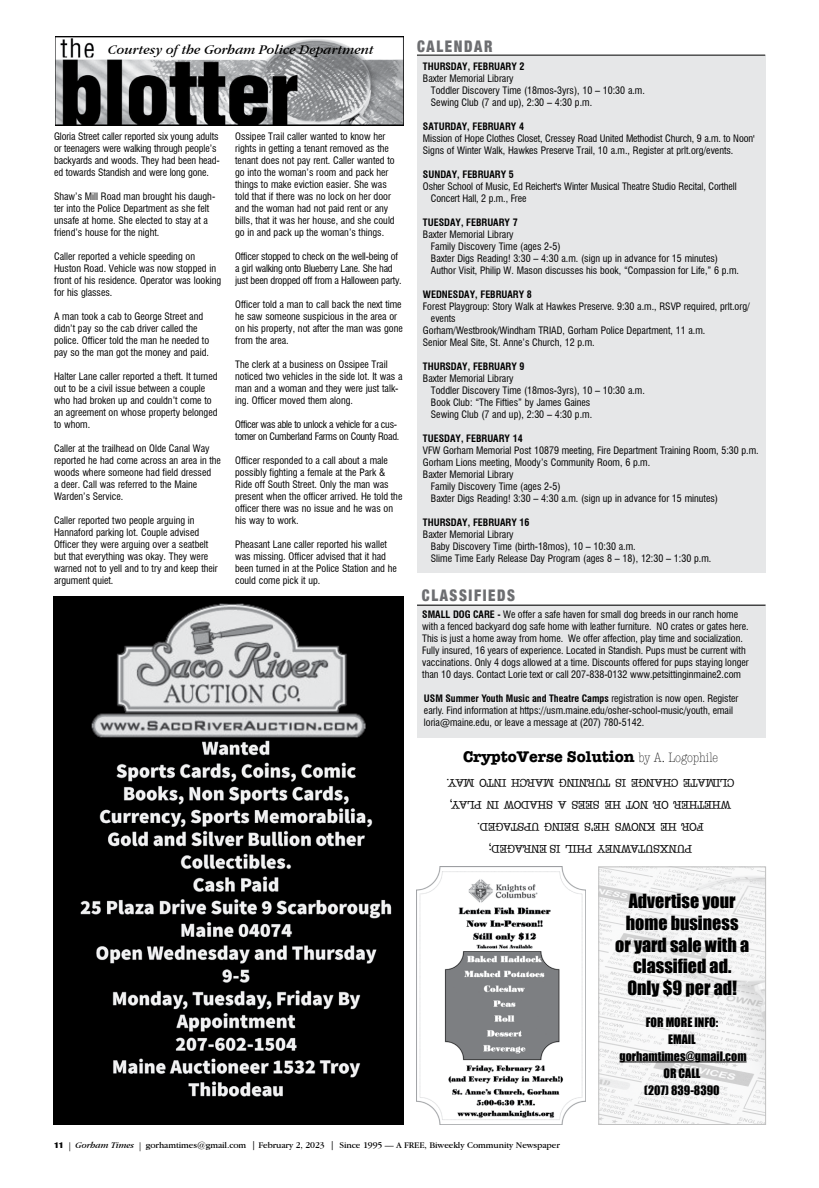
<style>
.page{position:relative;width:819px;height:1188px;background:#fff}
.page>*{position:absolute;margin:0;border:0;box-sizing:border-box;transform-origin:0 0}
.t1{font:18px/21.6px "Impact";color:#000;text-align:center}
.t2{font:700 16px "American Typewriter";color:#000}
.t3{font:900 condensed 16px "Helvetica Neue";letter-spacing:.11em;color:#6d6e71;scale:.92 1}
.t4{font:italic 13.8px "Garamond IT Cby BT";color:#000}
.t5{font:12px/17px "Impact";color:#000;text-align:center}
.t6{font:11.5px/22px "American Typewriter";letter-spacing:-.03em;color:#000;text-align:center}
.t7{font:condensed 10px/12px "Swiss 721 BT";color:#000}
.t8{font:700 condensed 10px "Swiss 721 BT";color:#000}
.t9{font:condensed 10px/12px "Swiss 721 BT";letter-spacing:-.02em;color:#000}
.t10{font:condensed 10px/12px "Swiss 721 BT";letter-spacing:-.03em;color:#000}
.t11{font:9px "Garamond IT Cby BT";letter-spacing:-.01em;color:#000}
.s1{font-weight:700}
.s2{font-weight:300;font-stretch:condensed;font-size:14px}
.s3{font-family:"Helvetica Neue";font-weight:900;font-stretch:condensed;font-size:8px}
.s4{font-family:"Adobe Garamond Pro"}
.s5{font-style:italic}
</style>
<div class="page">
<div style="left:417px;top:55px;width:348px;height:517px;background:#e6e7e8"></div>
<hr style="left:417px;top:55px;width:348px;height:1px;background:#000">
<div style="left:417px;top:605px;width:349px;height:133px;background:#e6e7e8"></div>
<hr style="left:417px;top:605px;width:348px;height:1px;background:#000">
<img style="left:55px;top:36px;width:349px;height:89px">
<img style="left:54px;top:597px;width:349px;height:528px">
<img style="left:416px;top:866px;width:169px;height:259px">
<img style="left:600px;top:868px;width:164px;height:255px">
<hr style="left:619px;top:1062px;width:128px;height:1px;background:#000">
<h3 class="t4" style="left:108px;top:42px;width:267px">Courtesy of the Gorham Police Department</h3>
<p class="t7" style="left:54px;top:131px;width:167px">Gloria Street caller reported six young adults or teenagers were walking through people’s backyards and woods. They had been head&shy;ed towards Standish and were long gone.</p>
<p class="t7" style="left:54px;top:191px;width:163px">Shaw’s Mill Road man brought his daugh&shy;ter into the Police Department as she felt unsafe at home. She elected to stay at a friend’s house for the night.</p>
<p class="t7" style="left:54px;top:251px;width:169px">Caller reported a vehicle speeding on Huston Road. Vehicle was now stopped in front of his residence. Operator was looking for his glasses.</p>
<p class="t7" style="left:54px;top:311px;width:157px">A man took a cab to George Street and didn’t pay so the cab driver called the police. Officer told the man he needed to pay so the man got the money and paid.</p>
<p class="t7" style="left:54px;top:371px;width:165px">Halter Lane caller reported a theft. It turned out to be a civil issue between a couple who had broken up and couldn’t come to an agreement on whose property belonged to whom.</p>
<p class="t7" style="left:54px;top:443px;width:168px">Caller at the trailhead on Olde Canal Way reported he had come across an area in the woods where someone had field dressed<br>a deer. Call was referred to the Maine Warden’s Service.</p>
<p class="t7" style="left:54px;top:515px;width:165px">Caller reported two people arguing in Hannaford parking lot. Couple advised Officer they were arguing over a seatbelt but that everything was okay. They were warned not to yell and to try and keep their argument quiet.</p>
<p class="t7" style="left:235px;top:131px;width:161px">Ossipee Trail caller wanted to know her rights in getting a tenant removed as the tenant does not pay rent. Caller wanted to go into the woman’s room and pack her things to make eviction easier. She was told that if there was no lock on her door and the woman had not paid rent or any bills, that it was her house, and she could go in and pack up the woman’s things.</p>
<p class="t9" style="left:235px;top:251px;width:168px">Officer stopped to check on the well-being of a girl walking onto Blueberry Lane. She had just been dropped off from a Halloween party.</p>
<p class="t7" style="left:235px;top:299px;width:169px">Officer told a man to call back the next time he saw someone suspicious in the area or on his property, not after the man was gone from the area.</p>
<p class="t7" style="left:235px;top:359px;width:169px">The clerk at a business on Ossipee Trail noticed two vehicles in the side lot. It was a man and a woman and they were just talk&shy;ing. Officer moved them along.</p>
<p class="t10" style="left:235px;top:419px;width:166px">Officer was able to unlock a vehicle for a cus&shy;tomer on Cumberland Farms on County Road.</p>
<p class="t7" style="left:235px;top:455px;width:169px">Officer responded to a call about a male possibly fighting a female at the Park &amp; Ride off South Street. Only the man was present when the officer arrived. He told the officer there was no issue and he was on his way to work.</p>
<p class="t7" style="left:235px;top:539px;width:163px">Pheasant Lane caller reported his wallet was missing. Officer advised that it had been turned in at the Police Station and he could come pick it up.</p>
<h2 class="t3" style="left:417px;top:33px;width:83px">CALENDAR</h2>
<p class="t8" style="left:423px;top:60px;width:103px">THURSDAY, FEBRUARY 2</p>
<p class="t7" style="left:431px;top:72px;width:215px;text-indent:-8px">Baxter Memorial Library<br>Toddler Discovery Time (18mos-3yrs), 10 – 10:30 a.m.<br>Sewing Club (7 and up), 2:30 – 4:30 p.m.</p>
<p class="t8" style="left:423px;top:120px;width:103px">SATURDAY, FEBRUARY 4</p>
<p class="t7" style="left:423px;top:132px;width:333px">Mission of Hope Clothes Closet, Cressey Road United Methodist Church, 9 a.m. to Noon'<br>Signs of Winter Walk, Hawkes Preserve Trail, 10 a.m., Register at prlt.org/events.</p>
<p class="t8" style="left:423px;top:168px;width:93px">SUNDAY, FEBRUARY 5</p>
<p class="t7" style="left:431px;top:180px;width:307px;text-indent:-8px">Osher School of Music, Ed Reichert's Winter Musical Theatre Studio Recital, Corthell<br>Concert Hall, 2 p.m., Free</p>
<p class="t8" style="left:423px;top:216px;width:96px">TUESDAY, FEBRUARY 7</p>
<p class="t7" style="left:431px;top:228px;width:310px;text-indent:-8px">Baxter Memorial Library<br>Family Discovery Time (ages 2-5)<br>Baxter Digs Reading! 3:30 – 4:30 a.m. (sign up in advance for 15 minutes)<br>Author Visit, Philip W. Mason discusses his book, “Compassion for Life,” 6 p.m.</p>
<p class="t8" style="left:423px;top:288px;width:111px">WEDNESDAY, FEBRUARY 8</p>
<p class="t7" style="left:423px;top:300px;width:328px">Forest Playgroup: Story Walk at Hawkes Preserve. 9:30 a.m., RSVP required, prlt.org/</p>
<p class="t7" style="left:431px;top:312px;width:26px">events</p>
<p class="t7" style="left:423px;top:324px;width:284px">Gorham/Westbrook/Windham TRIAD, Gorham Police Department, 11 a.m.</p>
<p class="t7" style="left:423px;top:336px;width:173px">Senior Meal Site, St. Anne’s Church, 12 p.m.</p>
<p class="t8" style="left:423px;top:360px;width:103px">THURSDAY, FEBRUARY 9</p>
<p class="t7" style="left:431px;top:372px;width:215px;text-indent:-8px">Baxter Memorial Library<br>Toddler Discovery Time (18mos-3yrs), 10 – 10:30 a.m.<br>Book Club: “The Fifties” by James Gaines<br>Sewing Club (7 and up), 2:30 – 4:30 p.m.</p>
<p class="t8" style="left:423px;top:432px;width:101px">TUESDAY, FEBRUARY 14</p>
<p class="t7" style="left:423px;top:444px;width:337px">VFW Gorham Memorial Post 10879 meeting, Fire Department Training Room, 5:30 p.m.</p>
<p class="t7" style="left:423px;top:456px;width:229px">Gorham Lions meeting, Moody’s Community Room, 6 p.m.</p>
<p class="t7" style="left:423px;top:468px;width:92px">Baxter Memorial Library</p>
<p class="t7" style="left:431px;top:480px;width:131px">Family Discovery Time (ages 2-5)</p>
<p class="t7" style="left:431px;top:492px;width:289px">Baxter Digs Reading! 3:30 – 4:30 a.m. (sign up in advance for 15 minutes)</p>
<p class="t8" style="left:423px;top:516px;width:108px">THURSDAY, FEBRUARY 16</p>
<p class="t7" style="left:431px;top:528px;width:282px;text-indent:-8px">Baxter Memorial Library<br>Baby Discovery Time (birth-18mos), 10 – 10:30 a.m.<br>Slime Time Early Release Day Program (ages 8 – 18), 12:30 – 1:30 p.m.</p>
<h2 class="t3" style="left:422px;top:582px;width:103px">CLASSIFIEDS</h2>
<p class="t7" style="left:422px;top:609px;width:328px"><span class="s1">SMALL DOG CARE -</span> We offer a safe haven for small dog breeds in our ranch home with a fenced backyard dog safe home with leather furniture. NO crates or gates here.<br>This is just a home away from home. We offer affection, play time and socialization.<br>Fully insured, 16 years of experience. Located in Standish. Pups must be current with vaccinations. Only 4 dogs allowed at a time. Discounts offered for pups staying longer than 10 days. Contact Lorie text or call 207-838-0132 www.petsittinginmaine2.com</p>
<p class="t7" style="left:424px;top:692px;width:316px"><span class="s1">USM Summer Youth Music and Theatre Camps</span> registration is now open. Register early. Find information at https://usm.maine.edu/osher-school-music/youth, email loria@maine.edu, or leave a message at (207) 780-5142.</p>
<h2 class="t2" style="left:463px;top:743px;width:257px">CryptoVerse Solution <span class="s2">by A. Logophile</span></h2>
<p class="t6" style="left:734px;top:860px;width:289px;rotate:-180deg">PUNXSUTAWNEY PHIL IS ENRAGED;<br>FOR HE KNOWS HE’S BEING UPSTAGED.<br>WHETHER OR NOT HE SEES A SHADOW IN PLAY, CLIMATE CHANGE IS TURNING MARCH INTO MAY.</p>
<h1 class="t1" style="left:615px;top:890px;width:135px">Advertise your home business<br>or yard sale with a classified ad.<br>Only $9 per ad!</h1>
<p class="t5" style="left:619px;top:1013px;width:129px">FOR MORE INFO:<br>EMAIL gorhamtimes@gmail.com<br>OR CALL<br>(207) 839-8390</p>
<p class="t11" style="left:54px;top:1140px;width:507px"><span class="s3">11</span> <span class="s4">|</span> <span class="s5">Gorham Times</span> <span class="s4">|</span> gorhamtimes@gmail.com | February 2, 2023 | Since 1995 — A FREE, Biweekly Community Newspaper</p>
</div>
